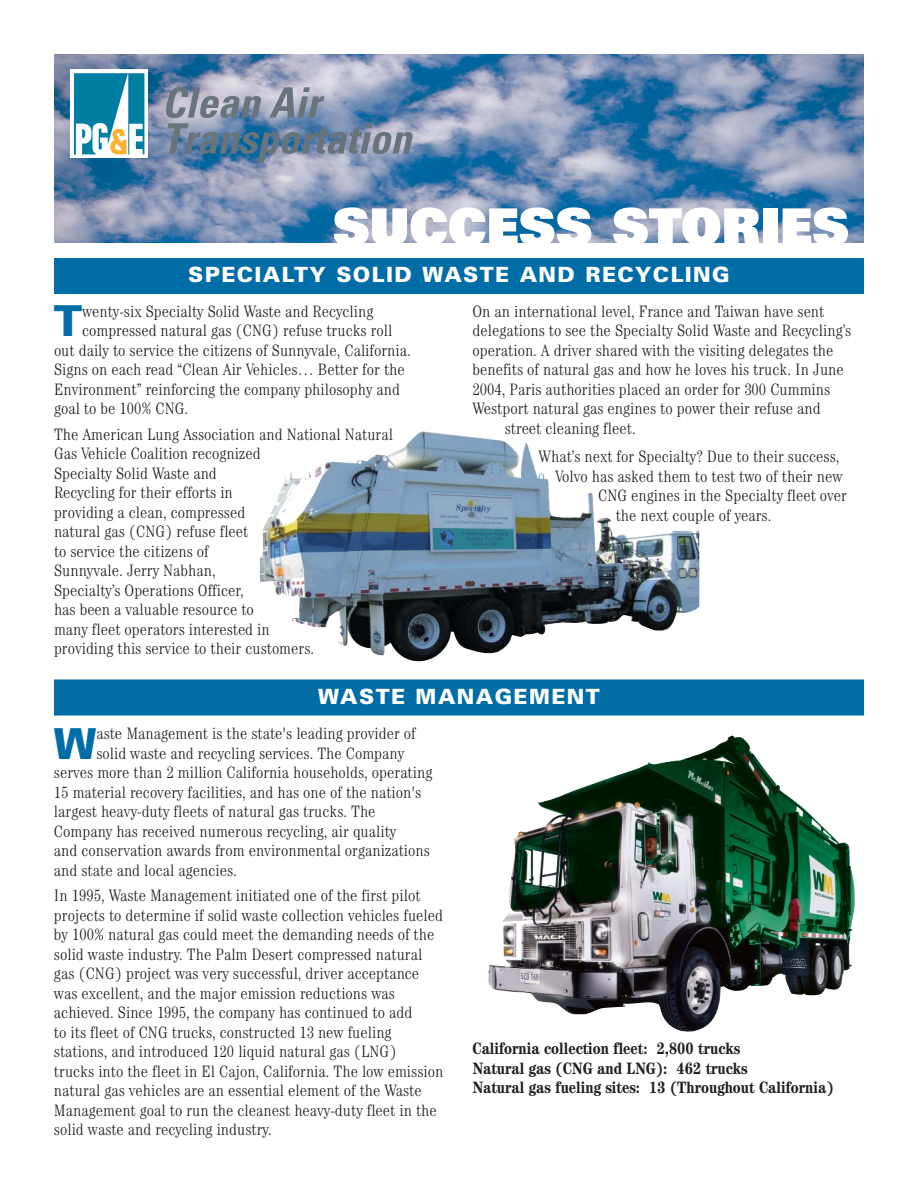
<style>
.page{position:relative;width:918px;height:1188px;background:#fff}
.page>*{position:absolute;margin:0;border:0;box-sizing:border-box;transform-origin:0 0}
.t1{font:900 51px "Univers";color:#fff}
.t2{font:900 42.75px "Univers";color:#006da7}
.t3{font:900 21px "Univers";letter-spacing:.065em;color:#fff}
.t4{font:300 condensed 16.5px/19.5px "Century";color:#231f20}
.t5{font:700 condensed 16.5px/19.5px "Century";color:#231f20}
</style>
<div class="page">
<img style="left:54px;top:54px;width:810px;height:189px">
<div style="left:71px;top:70px;width:77px;height:88px;background:#fff"></div>
<svg style="left:74px;top:73px;width:70px;height:82px"></svg>
<svg style="left:164px;top:87px;width:249px;height:76px;background:#798ea8"></svg>
<div style="left:54px;top:258px;width:810px;height:33px;background:#006da7"></div>
<div style="left:54px;top:270px;width:810px;height:24px;background:#006da7"></div>
<div style="left:54px;top:680px;width:810px;height:32px;background:#006da7"></div>
<div style="left:54px;top:692px;width:810px;height:24px;background:#006da7"></div>
<img style="left:260px;top:432px;width:439px;height:230px">
<img style="left:488px;top:735px;width:367px;height:297px">
<h1 class="t1" style="left:333px;top:208px;width:518px">SUCCESS STORIES</h1>
<p class="t3" style="left:188px;top:267px;width:543px">SPECIALTY SOLID WASTE AND RECYCLING</p>
<h2 class="t2" style="left:54px;top:305px;width:30px">T</h2>
<p class="t4" style="left:82px;top:303px;width:293px">wenty-six Specialty Solid Waste and Recycling</p>
<p class="t4" style="left:82px;top:322px;width:312px">compressed natural gas (CNG) refuse trucks roll</p>
<p class="t4" style="left:54px;top:342px;width:358px">out daily to service the citizens of Sunnyvale, California.</p>
<p class="t4" style="left:54px;top:361px;width:352px">Signs on each read “Clean Air Vehicles… Better for the</p>
<p class="t4" style="left:54px;top:381px;width:347px">Environment” reinforcing the company philosophy and</p>
<p class="t4" style="left:54px;top:400px;width:136px">goal to be 100% CNG.</p>
<p class="t4" style="left:54px;top:426px;width:340px">The American Lung Association and National Natural Gas Vehicle Coalition recognized<br>Specialty Solid Waste and<br>Recycling for their efforts in<br>providing a clean, compressed<br>natural gas (CNG) refuse fleet<br>to service the citizens of<br>Sunnyvale. Jerry Nabhan,<br>Specialty’s Operations Officer,<br>has been a valuable resource to<br>many fleet operators interested in<br>providing this service to their customers.</p>
<p class="t4" style="left:473px;top:303px;width:353px">On an international level, France and Taiwan have sent</p>
<p class="t4" style="left:473px;top:322px;width:380px">delegations to see the Specialty Solid Waste and Recycling’s</p>
<p class="t4" style="left:473px;top:342px;width:363px">operation. A driver shared with the visiting delegates the</p>
<p class="t4" style="left:473px;top:361px;width:373px">benefits of natural gas and how he loves his truck. In June</p>
<p class="t4" style="left:473px;top:381px;width:359px">2004, Paris authorities placed an order for 300 Cummins</p>
<p class="t4" style="left:473px;top:400px;width:350px">Westport natural gas engines to power their refuse and</p>
<p class="t4" style="left:505px;top:420px;width:132px">street cleaning fleet.</p>
<p class="t4" style="left:539px;top:448px;width:302px">What’s next for Specialty? Due to their success,</p>
<p class="t4" style="left:555px;top:468px;width:289px">Volvo has asked them to test two of their new</p>
<p class="t4" style="left:598px;top:487px;width:250px">CNG engines in the Specialty fleet over</p>
<p class="t4" style="left:616px;top:507px;width:157px">the next couple of years.</p>
<p class="t3" style="left:318px;top:688px;width:283px">WASTE MANAGEMENT</p>
<h2 class="t2" style="left:54px;top:728px;width:44px">W</h2>
<p class="t4" style="left:96px;top:725px;width:321px">aste Management is the state's leading provider of</p>
<p class="t4" style="left:96px;top:745px;width:309px">solid waste and recycling services. The Company</p>
<p class="t4" style="left:54px;top:764px;width:380px">serves more than 2 million California households, operating</p>
<p class="t4" style="left:54px;top:784px;width:369px">15 material recovery facilities, and has one of the nation's</p>
<p class="t4" style="left:54px;top:803px;width:323px">largest heavy-duty fleets of natural gas trucks. The</p>
<p class="t4" style="left:54px;top:823px;width:344px">Company has received numerous recycling, air quality</p>
<p class="t4" style="left:54px;top:842px;width:377px">and conservation awards from environmental organizations</p>
<p class="t4" style="left:54px;top:862px;width:184px">and state and local agencies.</p>
<p class="t4" style="left:54px;top:887px;width:391px">In 1995, Waste Management initiated one of the first pilot projects to determine if solid waste collection vehicles fueled by 100% natural gas could meet the demanding needs of the solid waste industry. The Palm Desert compressed natural gas (CNG) project was very successful, driver acceptance was excellent, and the major emission reductions was achieved. Since 1995, the company has continued to add<br>to its fleet of CNG trucks, constructed 13 new fueling stations, and introduced 120 liquid natural gas (LNG)<br>trucks into the fleet in El Cajon, California. The low emission natural gas vehicles are an essential element of the Waste Management goal to run the cleanest heavy-duty fleet in the solid waste and recycling industry.</p>
<p class="t5" style="left:472px;top:1040px;width:363px">California collection fleet: 2,800 trucks<br>Natural gas (CNG and LNG): 462 trucks<br>Natural gas fueling sites: 13 (Throughout California)</p>
</div>
